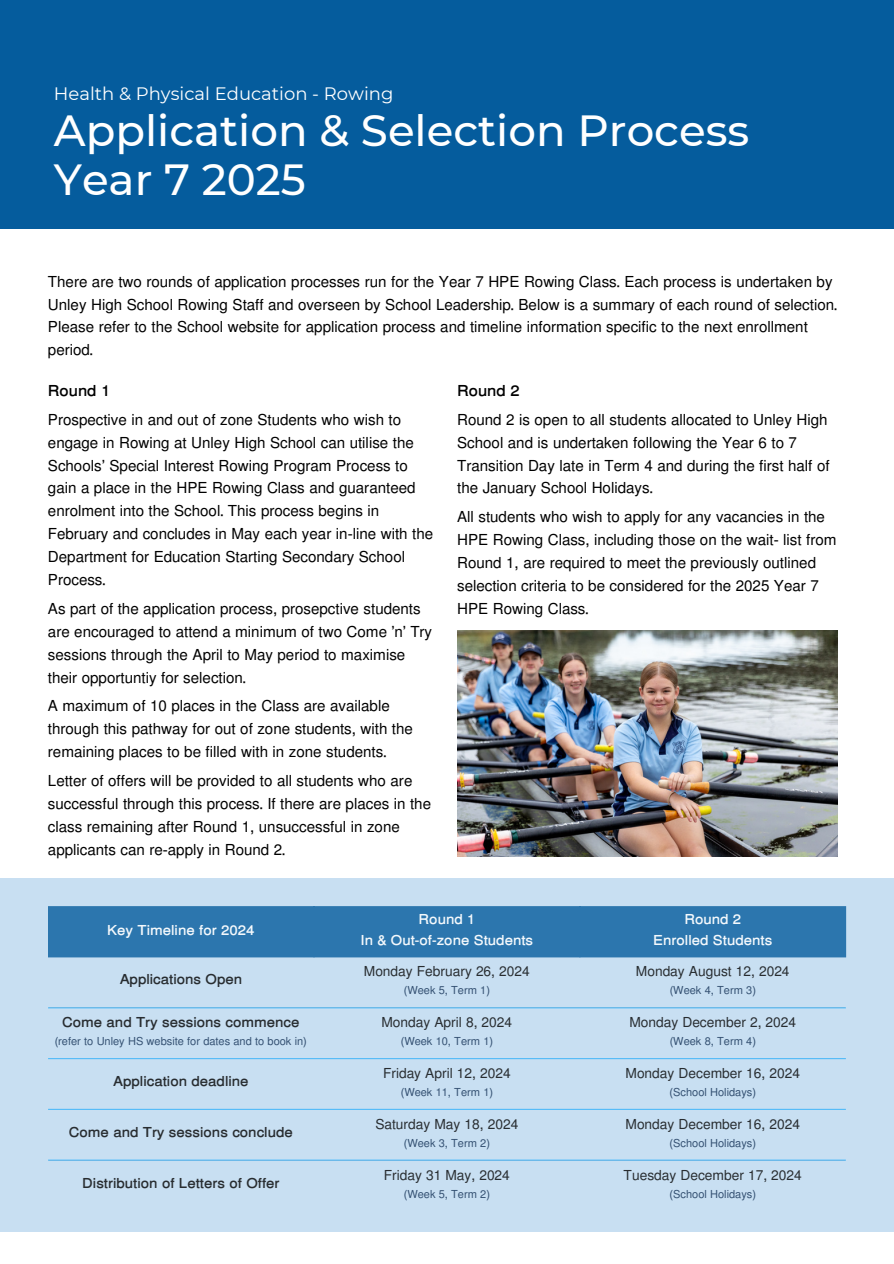
<style>
.page{position:relative;width:894px;height:1264px;background:#fff}
.page>*{position:absolute;margin:0;border:0;box-sizing:border-box;transform-origin:0 0}
.t1{font:500 43.5px "Montserrat";color:#fff}
.t2{font:18px "Montserrat";color:#fff}
.t3{font:500 16.5px/23px "Simple CLM";color:#000}
.t4{font:700 16.5px "Simple CLM";color:#000}
.t5{font:500 15px "Simple CLM";color:#000}
.t6{font:700 15px "Simple CLM";color:#000}
.t7{font:700 15px/21px "Simple CLM";color:#fff;text-align:center}
.t8{font:500 12px "Simple CLM";color:#0f2d52}
</style>
<div class="page">
<div style="left:0;top:0;width:893px;height:228px;background:#055c9d"></div>
<div style="left:0;top:878px;width:893px;height:353px;background:#c8dff2"></div>
<div style="left:48px;top:906px;width:797px;height:51px;background:#2c76ae"></div>
<hr style="left:48px;top:1007px;width:797px;height:1px;background:#38b6ff">
<hr style="left:48px;top:1058px;width:797px;height:1px;background:#38b6ff">
<hr style="left:48px;top:1108px;width:797px;height:1px;background:#38b6ff">
<hr style="left:48px;top:1159px;width:797px;height:1px;background:#38b6ff">
<img style="left:457px;top:630px;width:380px;height:226px">
<p class="t2" style="left:54px;top:83px;width:341px">Health &amp; Physical Education - Rowing</p>
<p class="t1" style="left:54px;top:103px;width:696px">Application &amp; Selection Process</p>
<p class="t1" style="left:54px;top:153px;width:253px">Year 7 2025</p>
<p class="t3" style="left:48px;top:272px;width:790px;line-height:22.5px">There are two rounds of application processes run for the Year 7 HPE Rowing Class. Each process is undertaken by Unley High School Rowing Staff and overseen by School Leadership. Below is a summary of each round of selection.<br>Please refer to the School website for application process and timeline information specific to the next enrollment period.</p>
<p class="t4" style="left:48px;top:383px;width:64px">Round 1</p>
<h1 class="t3" style="left:48px;top:409px;width:386px">Prospective in and out of zone Students who wish to engage in Rowing at Unley High School can utilise the Schools' Special Interest Rowing Program Process to gain a place in the HPE Rowing Class and guaranteed enrolment into the School. This process begins in February and concludes in May each year in-line with the Department for Education Starting Secondary School Process.</h1>
<p class="t3" style="left:48px;top:598px;width:385px">As part of the application process, prosepctive students are encouraged to attend a minimum of two Come ‘n’ Try sessions through the April to May period to maximise their opportuntiy for selection.</p>
<p class="t3" style="left:48px;top:696px;width:366px">A maximum of 10 places in the Class are available through this pathway for out of zone students, with the remaining places to be filled with in zone students.</p>
<p class="t3" style="left:48px;top:770px;width:384px">Letter of offers will be provided to all students who are successful through this process. If there are places in the class remaining after Round 1, unsuccessful in zone applicants can re-apply in Round 2.</p>
<p class="t4" style="left:457px;top:383px;width:64px">Round 2</p>
<h1 class="t3" style="left:457px;top:409px;width:374px">Round 2 is open to all students allocated to Unley High School and is undertaken following the Year 6 to 7<br>Transition Day late in Term 4 and during the first half of the January School Holidays.</h1>
<p class="t3" style="left:457px;top:507px;width:381px">All students who wish to apply for any vacancies in the HPE Rowing Class, including those on the wait- list from Round 1, are required to meet the previously outlined selection criteria to be considered for the 2025 Year 7<br>HPE Rowing Class.</p>
<p class="t7" style="left:107px;top:920px;width:149px">Key Timeline for 2024</p>
<p class="t7" style="left:360px;top:909px;width:174px">Round 1<br>In &amp; Out-of-zone Students</p>
<p class="t7" style="left:653px;top:909px;width:120px">Round 2<br>Enrolled Students</p>
<p class="t6" style="left:120px;top:972px;width:124px">Applications Open</p>
<p class="t5" style="left:364px;top:964px;width:167px">Monday February 26, 2024</p>
<p class="t8" style="left:403px;top:984px;width:88px">(Week 5, Term 1)</p>
<p class="t5" style="left:635px;top:964px;width:155px">Monday August 12, 2024</p>
<p class="t8" style="left:669px;top:984px;width:88px">(Week 4, Term 3)</p>
<p class="t6" style="left:62px;top:1015px;width:239px">Come and Try sessions commence</p>
<p class="t8" style="left:55px;top:1036px;width:254px">(refer to Unley HS website for dates and to book in)</p>
<p class="t6" style="left:113px;top:1074px;width:137px">Application deadline</p>
<p class="t6" style="left:69px;top:1125px;width:225px">Come and Try sessions conclude</p>
<p class="t6" style="left:82px;top:1176px;width:199px">Distribution of Letters of Offer</p>
<p class="t5" style="left:381px;top:1015px;width:132px">Monday April 8, 2024</p>
<p class="t8" style="left:400px;top:1036px;width:94px">(Week 10, Term 1)</p>
<p class="t5" style="left:383px;top:1066px;width:129px">Friday April 12, 2024</p>
<p class="t8" style="left:400px;top:1086px;width:94px">(Week 11, Term 1)</p>
<p class="t5" style="left:375px;top:1117px;width:144px">Saturday May 18, 2024</p>
<p class="t8" style="left:403px;top:1137px;width:88px">(Week 3, Term 2)</p>
<p class="t5" style="left:383px;top:1168px;width:128px">Friday 31 May, 2024</p>
<p class="t8" style="left:403px;top:1188px;width:88px">(Week 5, Term 2)</p>
<p class="t5" style="left:629px;top:1015px;width:168px">Monday December 2, 2024</p>
<p class="t8" style="left:669px;top:1036px;width:88px">(Week 8, Term 4)</p>
<p class="t5" style="left:625px;top:1066px;width:176px">Monday December 16, 2024</p>
<p class="t8" style="left:669px;top:1086px;width:88px">(School Holidays)</p>
<p class="t5" style="left:625px;top:1117px;width:176px">Monday December 16, 2024</p>
<p class="t8" style="left:669px;top:1137px;width:88px">(School Holidays)</p>
<p class="t5" style="left:623px;top:1168px;width:180px">Tuesday December 17, 2024</p>
<p class="t8" style="left:669px;top:1188px;width:88px">(School Holidays)</p>
</div>
